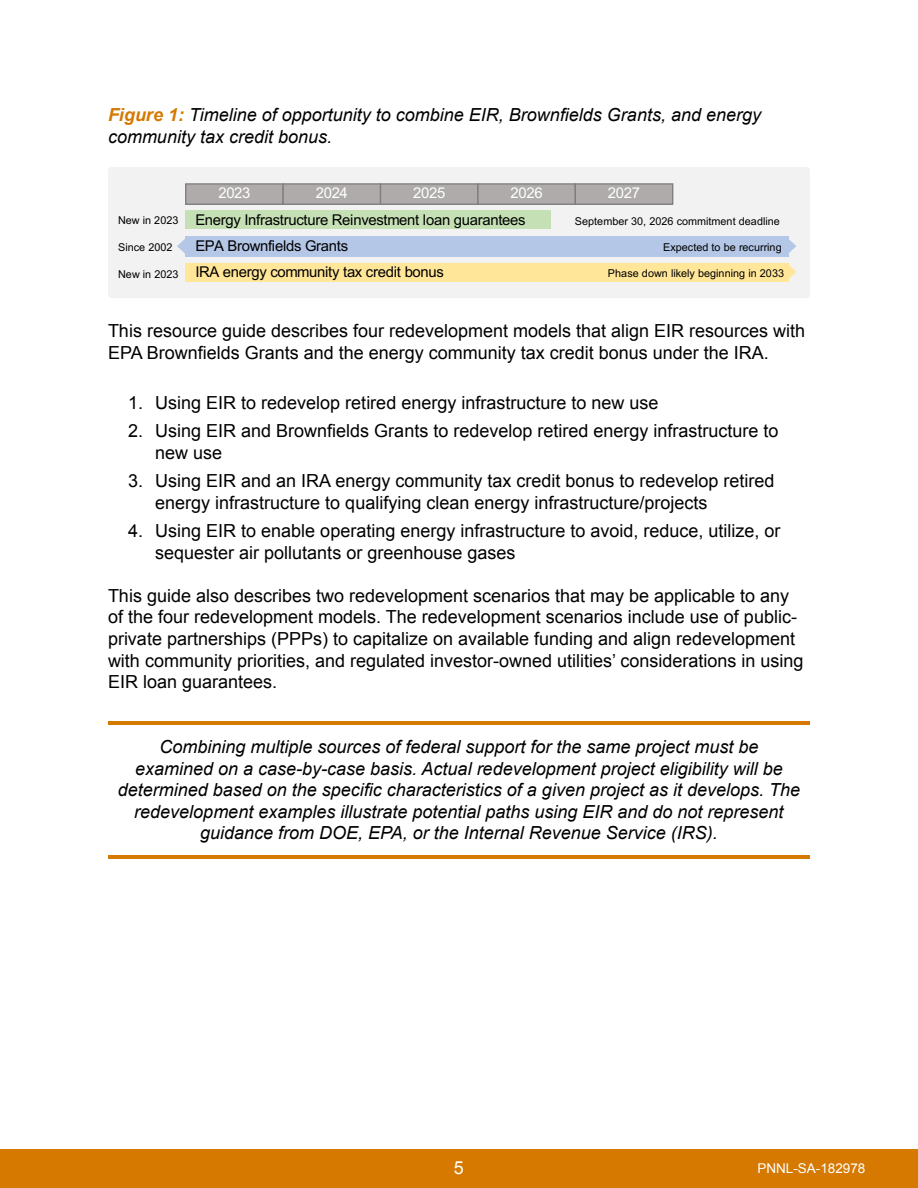
<style>
.page{position:relative;width:918px;height:1188px;background:#fff}
.page>*{position:absolute;margin:0;border:0;box-sizing:border-box;transform-origin:0 0}
.t1{font:18px/21.6px "Arial";color:#000}
.t2{font:italic 18px/21.6px "Arial";color:#000}
.t3{font:18px "Arial";color:#fff}
.t4{font:14.85px "Arial";letter-spacing:-.02em;color:#000}
.t5{font:14.85px "Arial";letter-spacing:-.02em;color:#fff}
.t6{font:13.5px "Arial";color:#fff}
.t7{font:10.8px "Arial";letter-spacing:.005em;color:#000}
.s1{font-weight:700;color:#d57900}
</style>
<div class="page">
<div style="left:0;top:1149px;width:918px;height:39px;background:#d57900"></div>
<hr style="left:108px;top:721px;width:702px;height:4px;background:#d57900">
<hr style="left:108px;top:856px;width:702px;height:3px;background:#d57900">
<div style="left:108px;top:167px;width:702px;height:131px;background:#f2f2f2;border-radius:4px"></div>
<div style="left:186px;top:184px;width:97px;height:20px;background:#afabab"></div>
<div style="left:185px;top:183px;width:99px;height:22px;border:1px solid #7f7f7f"></div>
<div style="left:283px;top:184px;width:98px;height:20px;background:#afabab"></div>
<div style="left:282px;top:183px;width:99px;height:22px;border:1px solid #7f7f7f"></div>
<div style="left:381px;top:184px;width:97px;height:20px;background:#afabab"></div>
<div style="left:380px;top:183px;width:99px;height:22px;border:1px solid #7f7f7f"></div>
<div style="left:478px;top:184px;width:97px;height:20px;background:#afabab"></div>
<div style="left:477px;top:183px;width:99px;height:22px;border:1px solid #7f7f7f"></div>
<div style="left:575px;top:184px;width:98px;height:20px;background:#afabab"></div>
<div style="left:575px;top:183px;width:98px;height:22px;border:1px solid #7f7f7f"></div>
<div style="left:185px;top:236px;width:603px;height:20px;background:#b4c7e7"></div>
<div style="left:185px;top:210px;width:365px;height:19px;background:#c5e0b4"></div>
<div style="left:185px;top:263px;width:603px;height:19px;background:#ffe699"></div>
<svg style="left:788px;top:239px;width:8px;height:15px"></svg>
<svg style="left:788px;top:264px;width:8px;height:15px"></svg>
<svg style="left:177px;top:239px;width:8px;height:14px"></svg>
<p class="t2" style="left:108px;top:104px;width:655px"><span class="s1">Figure 1:</span> Timeline of opportunity to combine EIR, Brownfields Grants, and energy community tax credit bonus.</p>
<p class="t5" style="left:218px;top:183px;width:34px">2023</p>
<p class="t5" style="left:316px;top:183px;width:34px">2024</p>
<p class="t5" style="left:413px;top:183px;width:34px">2025</p>
<p class="t5" style="left:511px;top:183px;width:34px">2026</p>
<p class="t5" style="left:608px;top:183px;width:34px">2027</p>
<p class="t4" style="left:195px;top:210px;width:332px">Energy Infrastructure Reinvestment loan guarantees</p>
<p class="t4" style="left:195px;top:261px;width:250px">IRA energy community tax credit bonus</p>
<p class="t7" style="left:118px;top:213px;width:62px">New in 2023</p>
<p class="t7" style="left:118px;top:240px;width:56px">Since 2002</p>
<p class="t7" style="left:663px;top:240px;width:120px">Expected to be recurring</p>
<p class="t7" style="left:575px;top:214px;width:207px">September 30, 2026 commitment deadline</p>
<p class="t4" style="left:195px;top:235px;width:154px">EPA Brownfields Grants</p>
<p class="t7" style="left:118px;top:267px;width:62px">New in 2023</p>
<p class="t7" style="left:608px;top:265px;width:178px">Phase down likely beginning in 2033</p>
<p class="t1" style="left:108px;top:320px;width:699px">This resource guide describes four redevelopment models that align EIR resources with<br>EPA Brownfields Grants and the energy community tax credit bonus under the IRA.</p>
<p class="t1" style="left:128px;top:392px;width:532px">1. Using EIR to redevelop retired energy infrastructure to new use</p>
<p class="t1" style="left:155px;top:420px;width:625px;text-indent:-27px">2. Using EIR and Brownfields Grants to redevelop retired energy infrastructure to new use</p>
<p class="t1" style="left:155px;top:470px;width:621px;text-indent:-27px">3. Using EIR and an IRA energy community tax credit bonus to redevelop retired energy infrastructure to qualifying clean energy infrastructure/projects</p>
<p class="t1" style="left:155px;top:520px;width:627px;text-indent:-27px">4. Using EIR to enable operating energy infrastructure to avoid, reduce, utilize, or sequester air pollutants or greenhouse gases</p>
<p class="t1" style="left:108px;top:585px;width:697px">This guide also describes two redevelopment scenarios that may be applicable to any of the four redevelopment models. The redevelopment scenarios include use of public&shy;private partnerships (PPPs) to capitalize on available funding and align redevelopment with community priorities, and regulated investor-owned utilities’ considerations in using EIR loan guarantees.</p>
<p class="t2" style="left:118px;top:736px;width:684px;text-align:center">Combining multiple sources of federal support for the same project must be<br>examined on a case-by-case basis. Actual redevelopment project eligibility will be determined based on the specific characteristics of a given project as it develops. The redevelopment examples illustrate potential paths using EIR and do not represent guidance from DOE, EPA, or the Internal Revenue Service (IRS).</p>
<p class="t3" style="left:454px;top:1156px;width:12px">5</p>
<p class="t6" style="left:757px;top:1159px;width:110px">PNNL-SA-182978</p>
</div>
